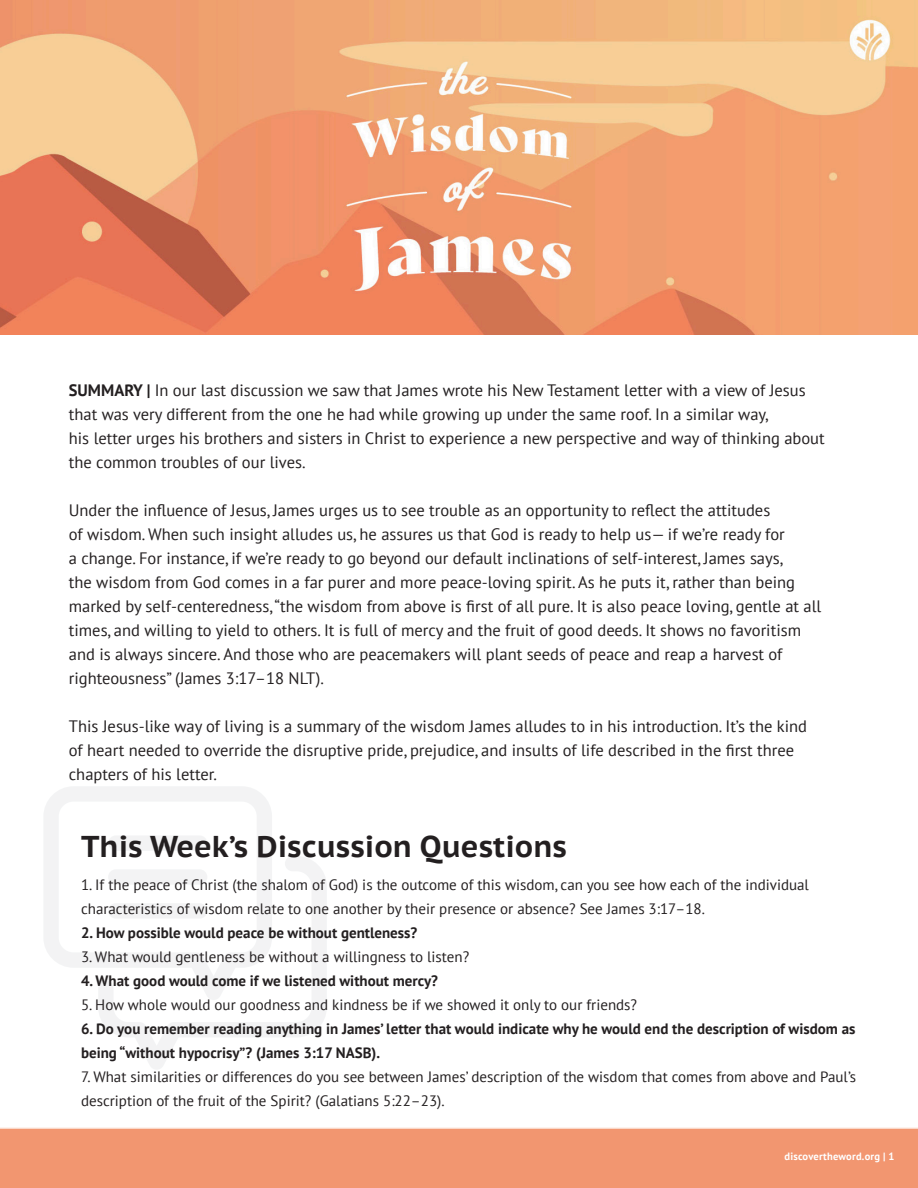
<style>
.page{position:relative;width:918px;height:1188px;background:#fff}
.page>*{position:absolute;margin:0;border:0;box-sizing:border-box;transform-origin:0 0}
.t1{font:700 30px "PT Sans Caption";color:#231f20}
.t2{font:16.5px/24px "PT Sans";color:#231f20}
.t3{font:15px/24px "PT Sans";color:#231f20}
.t4{font:700 15px/24px "PT Sans";color:#231f20}
.t5{font:700 10.5px "PT Sans";letter-spacing:.02em;color:#fff}
.s1{font-weight:700}
</style>
<div class="page">
<svg style="left:44px;top:787px;width:228px;height:180px"></svg>
<svg style="left:98px;top:856px;width:229px;height:213px"></svg>
<div style="left:0;top:1127px;width:918px;height:61px;background:#f29670"></div>
<img style="left:0;top:0;width:918px;height:335px">
<p class="t2" style="left:69px;top:378px;width:738px"><span class="s1">SUMMARY |</span> In our last discussion we saw that James wrote his New Testament letter with a view of Jesus that was very different from the one he had while growing up under the same roof. In a similar way,</p>
<p class="t2" style="left:69px;top:426px;width:757px">his letter urges his brothers and sisters in Christ to experience a new perspective and way of thinking about the common troubles of our lives.</p>
<p class="t2" style="left:69px;top:498px;width:754px">Under the influence of Jesus, James urges us to see trouble as an opportunity to reflect the attitudes<br>of wisdom. When such insight alludes us, he assures us that God is ready to help us— if we’re ready for<br>a change. For instance, if we’re ready to go beyond our default inclinations of self-interest, James says,<br>the wisdom from God comes in a far purer and more peace-loving spirit. As he puts it, rather than being marked by self-centeredness, “the wisdom from above is first of all pure. It is also peace loving, gentle at all times, and willing to yield to others. It is full of mercy and the fruit of good deeds. It shows no favoritism and is always sincere. And those who are peacemakers will plant seeds of peace and reap a harvest of righteousness” (James 3:17–18 NLT).</p>
<p class="t2" style="left:69px;top:714px;width:740px">This Jesus-like way of living is a summary of the wisdom James alludes to in his introduction. It’s the kind of heart needed to override the disruptive pride, prejudice, and insults of life described in the first three chapters of his letter.</p>
<p class="t1" style="left:81px;top:827px;width:487px">This Week’s Discussion Questions</p>
<p class="t3" style="left:81px;top:872px;width:729px">1. If the peace of Christ (the shalom of God) is the outcome of this wisdom, can you see how each of the individual</p>
<p class="t3" style="left:81px;top:896px;width:625px">characteristics of wisdom relate to one another by their presence or absence? See James 3:17–18.</p>
<p class="t4" style="left:81px;top:920px;width:338px">2. How possible would peace be without gentleness?</p>
<p class="t3" style="left:81px;top:944px;width:390px">3. What would gentleness be without a willingness to listen?</p>
<p class="t4" style="left:81px;top:968px;width:359px">4. What good would come if we listened without mercy?</p>
<p class="t3" style="left:81px;top:992px;width:558px">5. How whole would our goodness and kindness be if we showed it only to our friends?</p>
<p class="t4" style="left:81px;top:1016px;width:776px">6. Do you remember reading anything in James’ letter that would indicate why he would end the description of wisdom as being “without hypocrisy”? (James 3:17 NASB).</p>
<p class="t3" style="left:81px;top:1064px;width:777px">7. What similarities or differences do you see between James’ description of the wisdom that comes from above and Paul’s description of the fruit of the Spirit? (Galatians 5:22–23).</p>
<p class="t5" style="left:785px;top:1149px;width:111px">discovertheword.org | 1</p>
</div>
